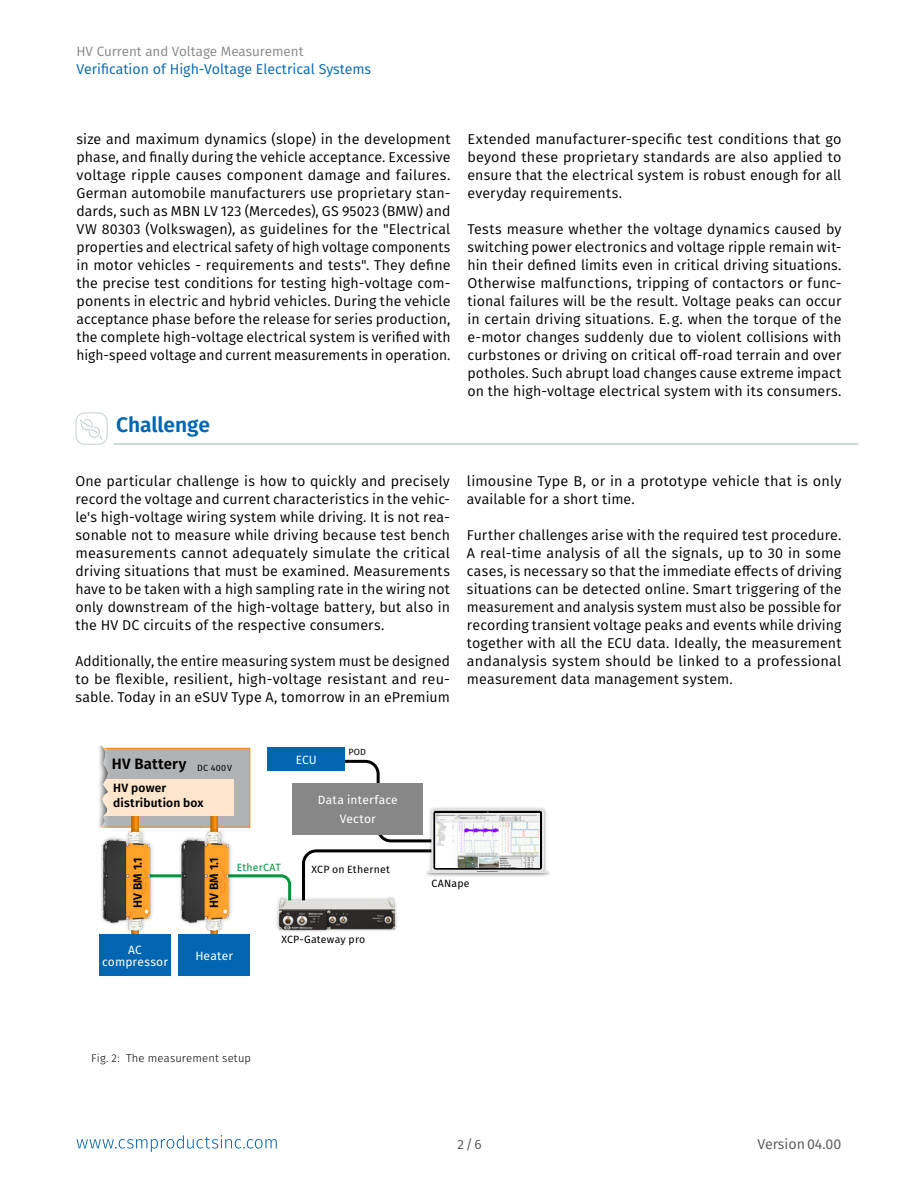
<style>
.page{position:relative;width:918px;height:1188px;background:#fff}
.page>*{position:absolute;margin:0;border:0;box-sizing:border-box;transform-origin:0 0}
.t1{font:600 21px "Fira Sans";letter-spacing:-.005em;color:#0066b1}
.t2{font:600 15px "Fira Sans";letter-spacing:.015em;color:#000}
.Text{font:14.25px/18px "Fira Sans";letter-spacing:.01em;color:#000;text-align:justify}
.t3{font:14.25px "Fira Sans";color:#0066b1}
.t4{font:14.25px "Fira Sans";color:#565655}
.t5{font:13.5px "Fira Sans";color:#868786}
.t6{font:13.5px "Fira Sans";color:#565655}
.Bildtext{font:600 12px/14.4px "Fira Sans";letter-spacing:.015em;color:#000}
.Bildtext-2{font:12px/12px "Fira Sans";letter-spacing:.015em;color:#fff;text-align:center}
.t7{font:300 11.25px "Fira Sans";letter-spacing:.015em;color:#000}
.t8{font:10.5px "Fira Sans";letter-spacing:.02em;color:#000}
.Bildtext-3{font:10.5px "Fira Sans";letter-spacing:.015em;color:#00963e}
.Bildtext-4{font:9px "Fira Sans";letter-spacing:.035em;color:#000}
</style>
<div class="page">
<svg style="left:76px;top:1135px;width:201px;height:17px"></svg>
<hr style="left:114px;top:443px;width:745px;height:2px;background:#bfcacc">
<svg style="left:75px;top:412px;width:33px;height:33px"></svg>
<div style="left:92px;top:748px;width:158px;height:80px;background:#b1b2b3;border:1px solid #f08300"></div>
<div style="left:99px;top:934px;width:72px;height:42px;background:#0066b1"></div>
<div style="left:179px;top:934px;width:71px;height:42px;background:#0066b1"></div>
<div style="left:92px;top:779px;width:142px;height:37px;background:#fee6cd"></div>
<svg style="left:131px;top:758px;width:417px;height:136px"></svg>
<div style="left:275px;top:894px;width:123px;height:39px;background:#000;opacity:.3"></div>
<img style="left:279px;top:897px;width:116px;height:36px">
<div style="left:268px;top:748px;width:77px;height:23px;background:#0066b1"></div>
<div style="left:293px;top:783px;width:130px;height:52px;background:#868786"></div>
<svg style="left:92px;top:746px;width:19px;height:78px"></svg>
<img style="left:92px;top:824px;width:63px;height:110px">
<img style="left:155px;top:824px;width:105px;height:127px">
<p class="t5" style="left:77px;top:41px;width:229px">HV Current and Voltage Measurement</p>
<p class="t3" style="left:77px;top:59px;width:296px">Verification of High-Voltage Electrical Systems</p>
<p class="Text" style="left:77px;top:130px;width:376px">size and maximum dynamics (slope) in the development phase, and finally during the vehicle acceptance. Excessive voltage ripple causes component damage and failures.<br>German automobile manufacturers use proprietary stan&shy;dards, such as MBN LV 123 (Mercedes), GS 95023 (BMW) and VW 80303 (Volkswagen), as guidelines for the "Electrical properties and electrical safety of high voltage components in motor vehicles - requirements and tests". They define the precise test conditions for testing high-voltage com&shy;ponents in electric and hybrid vehicles. During the vehicle acceptance phase before the release for series production, the complete high-voltage electrical system is verified with high-speed voltage and current measurements in operation.</p>
<p class="Text" style="left:468px;top:130px;width:376px">Extended manufacturer-specific test conditions that go beyond these proprietary standards are also applied to ensure that the electrical system is robust enough for all everyday requirements.</p>
<p class="Text" style="left:468px;top:220px;width:376px">Tests measure whether the voltage dynamics caused by switching power electronics and voltage ripple remain wit&shy;hin their defined limits even in critical driving situations.<br>Otherwise malfunctions, tripping of contactors or func&shy;tional failures will be the result. Voltage peaks can occur in certain driving situations. E.g. when the torque of the e-motor changes suddenly due to violent collisions with curbstones or driving on critical off-road terrain and over potholes. Such abrupt load changes cause extreme impact on the high-voltage electrical system with its consumers.</p>
<p class="t1" style="left:116px;top:410px;width:95px">Challenge</p>
<p class="Text" style="left:75px;top:472px;width:376px">One particular challenge is how to quickly and precisely record the voltage and current characteristics in the vehic&shy;le's high-voltage wiring system while driving. It is not rea&shy;sonable not to measure while driving because test bench measurements cannot adequately simulate the critical driving situations that must be examined. Measurements have to be taken with a high sampling rate in the wiring not only downstream of the high-voltage battery, but also in the HV DC circuits of the respective consumers.</p>
<p class="Text" style="left:75px;top:652px;width:376px">Additionally, the entire measuring system must be designed to be flexible, resilient, high-voltage resistant and reu&shy;sable. Today in an eSUV Type A, tomorrow in an ePremium</p>
<p class="Text" style="left:467px;top:472px;width:376px">limousine Type B, or in a prototype vehicle that is only available for a short time.</p>
<p class="Text" style="left:467px;top:526px;width:376px">Further challenges arise with the required test procedure.<br>A real-time analysis of all the signals, up to 30 in some cases, is necessary so that the immediate effects of driving situations can be detected online. Smart triggering of the measurement and analysis system must also be possible for recording transient voltage peaks and events while driving together with all the ECU data. Ideally, the measurement andanalysis system should be linked to a professional measurement data management system.</p>
<p class="t2" style="left:112px;top:753px;width:76px">HV Battery</p>
<p class="Bildtext-4" style="left:197px;top:761px;width:37px">DC 400V</p>
<p class="Bildtext" style="left:113px;top:781px;width:92px">HV power distribution box</p>
<p class="Bildtext-2" style="left:296px;top:754px;width:23px">ECU</p>
<p class="Bildtext-4" style="left:348px;top:745px;width:19px">POD</p>
<p class="Bildtext-2" style="left:318px;top:794px;width:81px">Data interface</p>
<p class="Bildtext-2" style="left:340px;top:813px;width:38px">Vector</p>
<p class="Bildtext" style="left:204px;top:908px;width:53px;rotate:-90deg">HV BM 1.1</p>
<p class="Bildtext" style="left:130px;top:908px;width:53px;rotate:-90deg">HV BM 1.1</p>
<p class="Bildtext" style="left:207px;top:908px;width:53px;rotate:-90deg">HV BM 1.1</p>
<p class="Bildtext-3" style="left:237px;top:860px;width:46px">EtherCAT</p>
<p class="t8" style="left:312px;top:862px;width:80px">XCP on Ethernet</p>
<p class="Bildtext-2" style="left:102px;top:944px;width:67px">AC compressor</p>
<p class="Bildtext-2" style="left:195px;top:950px;width:39px">Heater</p>
<p class="t8" style="left:281px;top:932px;width:86px">XCP-Gateway pro</p>
<p class="t7" style="left:91px;top:1050px;width:161px">Fig. 2: The measurement setup</p>
<p class="t8" style="left:431px;top:876px;width:40px">CANape</p>
<p class="t6" style="left:458px;top:1134px;width:26px">2/6</p>
<p class="t4" style="left:758px;top:1134px;width:85px">Version 04.00</p>
</div>
